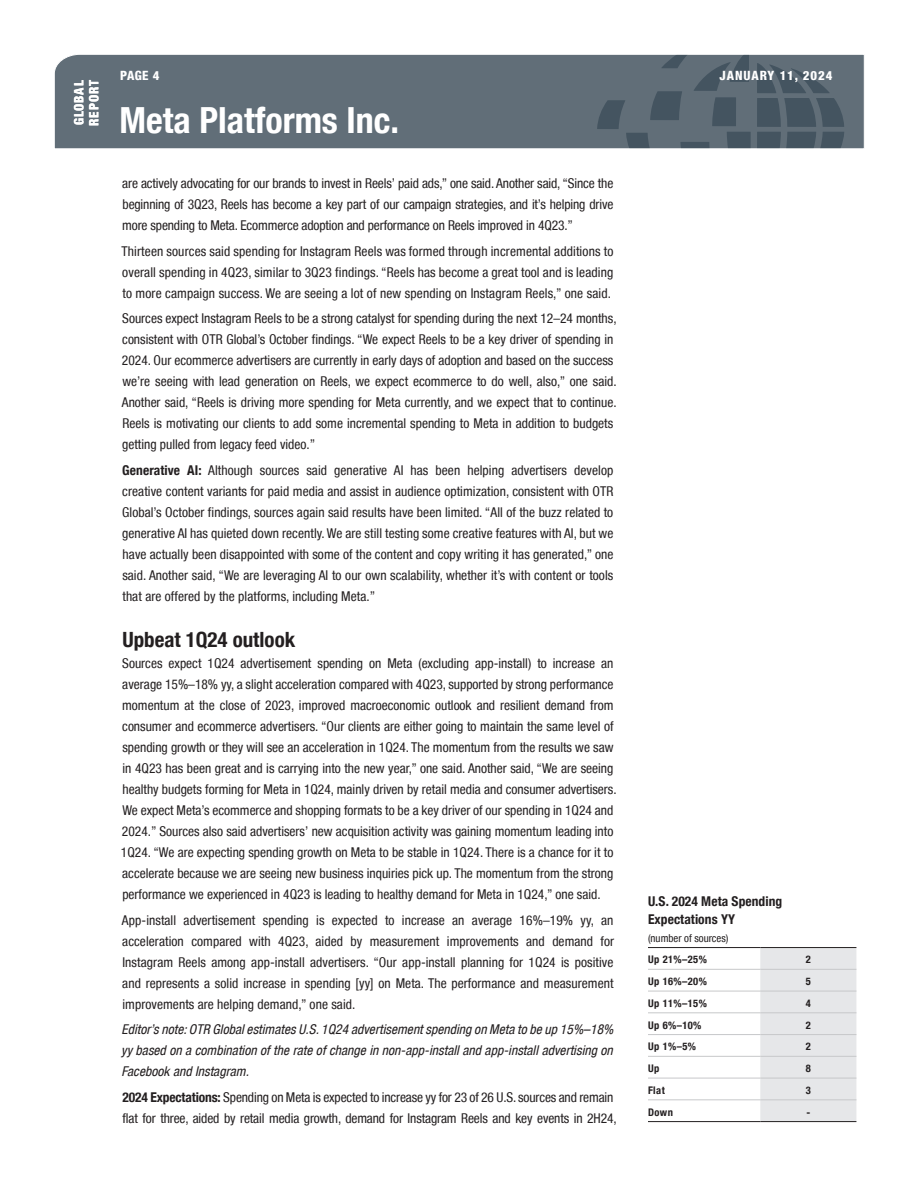
<style>
.page{position:relative;width:918px;height:1188px;background:#fff}
.page>*{position:absolute;margin:0;border:0;box-sizing:border-box;transform-origin:0 0}
.t1{font:700 condensed 36px "Helvetica Neue LT";color:#fff}
.SubHead1{font:700 condensed 21px "Helvetica Neue LT";color:#231f20}
.Body_Text{font:condensed 13.5px/21px "Helvetica Neue LT";color:#231f20;text-align:justify}
.Body_Text-2{font:italic condensed 13.5px/21px "Helvetica Neue LT";letter-spacing:.005em;color:#231f20;text-align:justify}
.Key_Data_Headline_Table{font:700 condensed 13.5px/18px "Helvetica Neue LT";letter-spacing:.005em;color:#231f20}
.t2{font:800 condensed 12.75px/15px "Helvetica Neue LT";letter-spacing:.075em;color:#fff}
.Key_Data_Caption_Table{font:condensed 10.8px "Helvetica Neue LT";color:#231f20}
.Key_Data_Y_axis{font:700 condensed 10.5px "Helvetica Neue LT";letter-spacing:.04em;color:#231f20}
.Key_Data_Numerical{font:700 condensed 10.5px "Helvetica Neue LT";color:#231f20}
.s1{font-weight:700}
</style>
<div class="page">
<svg style="left:54px;top:54px;width:811px;height:95px;background:#616e78"></svg>
<div style="left:760px;top:948px;width:96px;height:173px;background:#e6e7e9"></div>
<hr style="left:648px;top:991px;width:112px;height:1px;background:#c7c8ca">
<hr style="left:760px;top:991px;width:96px;height:1px;background:#c7c8ca">
<hr style="left:648px;top:1013px;width:112px;height:1px;background:#c7c8ca">
<hr style="left:760px;top:1013px;width:96px;height:1px;background:#c7c8ca">
<hr style="left:648px;top:1034px;width:112px;height:1px;background:#c7c8ca">
<hr style="left:760px;top:1034px;width:96px;height:1px;background:#c7c8ca">
<hr style="left:648px;top:1056px;width:112px;height:1px;background:#c7c8ca">
<hr style="left:760px;top:1056px;width:96px;height:1px;background:#c7c8ca">
<hr style="left:648px;top:1078px;width:112px;height:1px;background:#c7c8ca">
<hr style="left:760px;top:1078px;width:96px;height:1px;background:#c7c8ca">
<hr style="left:648px;top:947px;width:112px;height:1px;background:#231f20">
<hr style="left:648px;top:1121px;width:112px;height:1px;background:#231f20">
<hr style="left:760px;top:947px;width:96px;height:1px;background:#231f20">
<hr style="left:760px;top:1121px;width:96px;height:1px;background:#231f20">
<hr style="left:648px;top:969px;width:112px;height:1px;background:#c7c8ca">
<hr style="left:760px;top:969px;width:96px;height:1px;background:#c7c8ca">
<hr style="left:648px;top:1100px;width:112px;height:1px;background:#c7c8ca">
<hr style="left:760px;top:1100px;width:96px;height:1px;background:#c7c8ca">
<p class="t2" style="left:71px;top:126px;width:48px;rotate:-90deg">GLOBAL<br>REPORT</p>
<p class="t2" style="left:120px;top:67px;width:41px">PAGE 4</p>
<h1 class="t1" style="left:120px;top:98px;width:281px">Meta Platforms Inc.</h1>
<p class="Body_Text" style="left:122px;top:173px;width:493px">are actively advocating for our brands to invest in Reels’ paid ads,” one said. Another said, “Since the beginning of 3Q23, Reels has become a key part of our campaign strategies, and it’s helping drive more spending to Meta. Ecommerce adoption and performance on Reels improved in 4Q23.”</p>
<p class="Body_Text" style="left:121px;top:240px;width:493px">Thirteen sources said spending for Instagram Reels was formed through incremental additions to overall spending in 4Q23, similar to 3Q23 findings. “Reels has become a great tool and is leading to more campaign success. We are seeing a lot of new spending on Instagram Reels,” one said.</p>
<p class="Body_Text" style="left:122px;top:308px;width:496px;text-align:left">Sources expect Instagram Reels to be a strong catalyst for spending during the next 12–24 months, consistent with OTR Global’s October findings. “We expect Reels to be a key driver of spending in 2024. Our ecommerce advertisers are currently in early days of adoption and based on the success we’re seeing with lead generation on Reels, we expect ecommerce to do well, also,” one said.<br>Another said, “Reels is driving more spending for Meta currently, and we expect that to continue.<br>Reels is motivating our clients to add some incremental spending to Meta in addition to budgets getting pulled from legacy feed video.”</p>
<p class="Body_Text" style="left:122px;top:459px;width:493px"><span class="s1">Generative AI:</span> Although sources said generative AI has been helping advertisers develop creative content variants for paid media and assist in audience optimization, consistent with OTR Global’s October findings, sources again said results have been limited. “All of the buzz related to generative AI has quieted down recently. We are still testing some creative features with AI, but we have actually been disappointed with some of the content and copy writing it has generated,” one said. Another said, “We are leveraging AI to our own scalability, whether it’s with content or tools that are offered by the platforms, including Meta.”</p>
<p class="SubHead1" style="left:122px;top:627px;width:174px">Upbeat 1Q24 outlook</p>
<p class="Body_Text" style="left:121px;top:653px;width:497px;text-align:left">Sources expect 1Q24 advertisement spending on Meta (excluding app-install) to increase an average 15%–18% yy, a slight acceleration compared with 4Q23, supported by strong performance momentum at the close of 2023, improved macroeconomic outlook and resilient demand from consumer and ecommerce advertisers. “Our clients are either going to maintain the same level of spending growth or they will see an acceleration in 1Q24. The momentum from the results we saw in 4Q23 has been great and is carrying into the new year,” one said. Another said, “We are seeing healthy budgets forming for Meta in 1Q24, mainly driven by retail media and consumer advertisers.<br>We expect Meta’s ecommerce and shopping formats to be a key driver of our spending in 1Q24 and 2024.” Sources also said advertisers’ new acquisition activity was gaining momentum leading into 1Q24. “We are expecting spending growth on Meta to be stable in 1Q24. There is a chance for it to accelerate because we are seeing new business inquiries pick up. The momentum from the strong performance we experienced in 4Q23 is leading to healthy demand for Meta in 1Q24,” one said.</p>
<p class="Body_Text" style="left:122px;top:909px;width:494px">App-install advertisement spending is expected to increase an average 16%–19% yy, an acceleration compared with 4Q23, aided by measurement improvements and demand for Instagram Reels among app-install advertisers. “Our app-install planning for 1Q24 is positive and represents a solid increase in spending [yy] on Meta. The performance and measurement improvements are helping demand,” one said.</p>
<p class="Body_Text-2" style="left:121px;top:1019px;width:494px">Editor’s note: OTR Global estimates U.S. 1Q24 advertisement spending on Meta to be up 15%–18% yy based on a combination of the rate of change in non-app-install and app-install advertising on Facebook and Instagram.</p>
<p class="Body_Text" style="left:122px;top:1086px;width:496px"><span class="s1">2024 Expectations:</span> Spending on Meta is expected to increase yy for 23 of 26 U.S. sources and remain flat for three, aided by retail media growth, demand for Instagram Reels and key events in 2H24,</p>
<p class="t2" style="left:719px;top:67px;width:114px">JANUARY 11, 2024</p>
<p class="Key_Data_Headline_Table" style="left:648px;top:892px;width:136px">U.S. 2024 Meta Spending<br>Expectations YY</p>
<p class="Key_Data_Caption_Table" style="left:648px;top:932px;width:82px">(number of sources)</p>
<p class="Key_Data_Y_axis" style="left:648px;top:953px;width:60px">Up 21%–25%</p>
<p class="Key_Data_Numerical" style="left:806px;top:953px;width:7px">2</p>
<p class="Key_Data_Y_axis" style="left:648px;top:975px;width:60px">Up 16%–20%</p>
<p class="Key_Data_Numerical" style="left:806px;top:975px;width:7px">5</p>
<p class="Key_Data_Y_axis" style="left:648px;top:997px;width:60px">Up 11%–15%</p>
<p class="Key_Data_Numerical" style="left:806px;top:997px;width:7px">4</p>
<p class="Key_Data_Y_axis" style="left:648px;top:1019px;width:55px">Up 6%–10%</p>
<p class="Key_Data_Numerical" style="left:806px;top:1019px;width:7px">2</p>
<p class="Key_Data_Y_axis" style="left:648px;top:1040px;width:50px">Up 1%–5%</p>
<p class="Key_Data_Numerical" style="left:806px;top:1040px;width:7px">2</p>
<p class="Key_Data_Y_axis" style="left:648px;top:1062px;width:13px">Up</p>
<p class="Key_Data_Numerical" style="left:806px;top:1062px;width:7px">8</p>
<p class="Key_Data_Y_axis" style="left:648px;top:1084px;width:18px">Flat</p>
<p class="Key_Data_Numerical" style="left:806px;top:1084px;width:7px">3</p>
<p class="Key_Data_Y_axis" style="left:648px;top:1106px;width:26px">Down</p>
<p class="Key_Data_Numerical" style="left:806px;top:1106px;width:5px">-</p>
</div>
